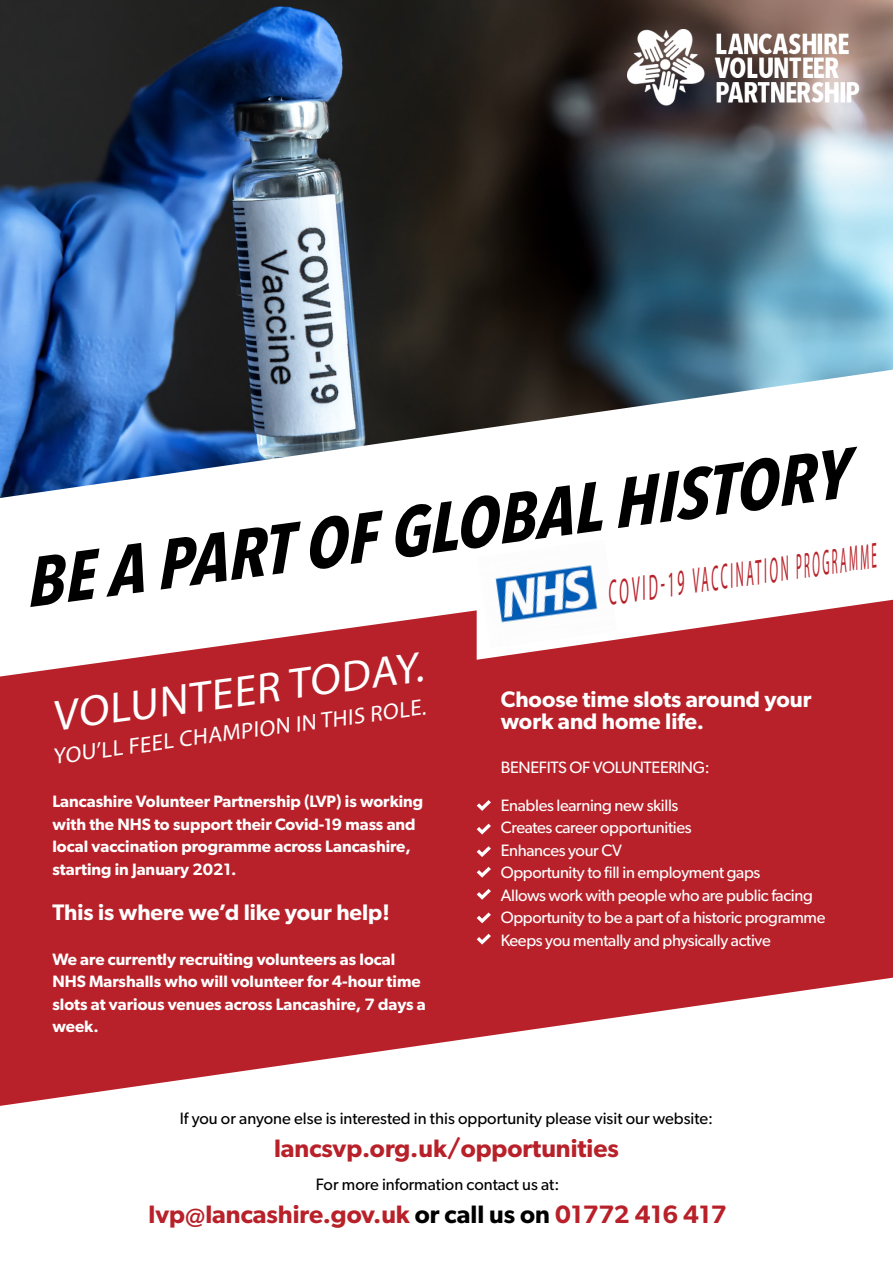
<style>
.page{position:relative;width:893px;height:1263px;background:#fff}
.page>*{position:absolute;margin:0;border:0;box-sizing:border-box;transform-origin:0 0}
.t1{font:italic 700 69px "Avenir Next Condensed";color:#000}
.t2{font:43.5px "Myriad Pro";color:#fff}
.t3{font:36px "Myriad Pro";color:#b82129;scale:.39 1}
.t4{font:600 25.2px "Gibson";color:#b82129}
.t5{font:600 22.5px/22.5px "Gibson";color:#fff}
.t6{font:22.5px "Myriad Pro";color:#fff}
.t7{font:600 16.5px/22.5px "Gibson";color:#fff}
.t8{font:16.5px "Gibson";letter-spacing:-.02em;color:#fff}
.t9{font:16.5px "Gibson";color:#000}
.s1{color:#000}
</style>
<div class="page">
<img style="left:0;top:0;width:893px;height:370px">
<div style="left:0;top:676px;width:893px;height:302px;background:#b82129"></div>
<svg style="left:477px;top:800px;width:14px;height:11px"></svg>
<svg style="left:477px;top:824px;width:14px;height:10px"></svg>
<svg style="left:477px;top:846px;width:14px;height:11px"></svg>
<svg style="left:477px;top:867px;width:14px;height:11px"></svg>
<svg style="left:477px;top:889px;width:14px;height:11px"></svg>
<svg style="left:477px;top:912px;width:14px;height:11px"></svg>
<svg style="left:0;top:370px;width:893px;height:306px"></svg>
<svg style="left:0;top:978px;width:890px;height:128px"></svg>
<svg style="left:477px;top:934px;width:14px;height:10px"></svg>
<img style="left:477px;top:539px;width:140px;height:109px">
<img style="left:628px;top:30px;width:232px;height:75px">
<p class="t1" style="left:20px;top:544px;width:832px;rotate:-8deg">BE A PART OF GLOBAL HISTORY</p>
<p class="t3" style="left:604px;top:571px;width:696px;rotate:-8deg">COVID-19 VACCINATION PROGRAMME</p>
<p class="t2" style="left:48px;top:691px;width:375px;rotate:-8deg">VOLUNTEER TODAY.</p>
<p class="t6" style="left:51px;top:744px;width:378px;rotate:-8deg">YOU’LL FEEL CHAMPION IN THIS ROLE.</p>
<p class="t7" style="left:52px;top:790px;width:372px">Lancashire Volunteer Partnership (LVP) is working with the NHS to support their Covid-19 mass and local vaccination programme across Lancashire, starting in January 2021.</p>
<p class="t5" style="left:52px;top:900px;width:339px">This is where we’d like your help!</p>
<p class="t7" style="left:52px;top:947px;width:375px">We are currently recruiting volunteers as local NHS Marshalls who will volunteer for 4-hour time slots at various venues across Lancashire, 7 days a week.</p>
<p class="t5" style="left:501px;top:687px;width:312px">Choose time slots around your work and home life.</p>
<p class="t8" style="left:501px;top:757px;width:210px">BENEFITS OF VOLUNTEERING:</p>
<p class="t8" style="left:501px;top:795px;width:179px">Enables learning new skills</p>
<p class="t8" style="left:501px;top:817px;width:192px">Creates career opportunities</p>
<p class="t8" style="left:501px;top:840px;width:123px">Enhances your CV</p>
<p class="t8" style="left:501px;top:862px;width:261px">Opportunity to fill in employment gaps</p>
<p class="t8" style="left:501px;top:885px;width:314px">Allows work with people who are public facing</p>
<p class="t8" style="left:501px;top:907px;width:326px">Opportunity to be a part of a historic programme</p>
<p class="t8" style="left:501px;top:930px;width:271px">Keeps you mentally and physically active</p>
<p class="t9" style="left:180px;top:1108px;width:535px">If you or anyone else is interested in this opportunity please visit our website:</p>
<p class="t4" style="left:274px;top:1133px;width:346px">lancsvp.org.uk/opportunities</p>
<p class="t9" style="left:316px;top:1174px;width:245px">For more information contact us at:</p>
<p class="t4" style="left:149px;top:1199px;width:579px">lvp@lancashire.gov.uk <span class="s1">or call us on</span> 01772 416 417</p>
</div>
